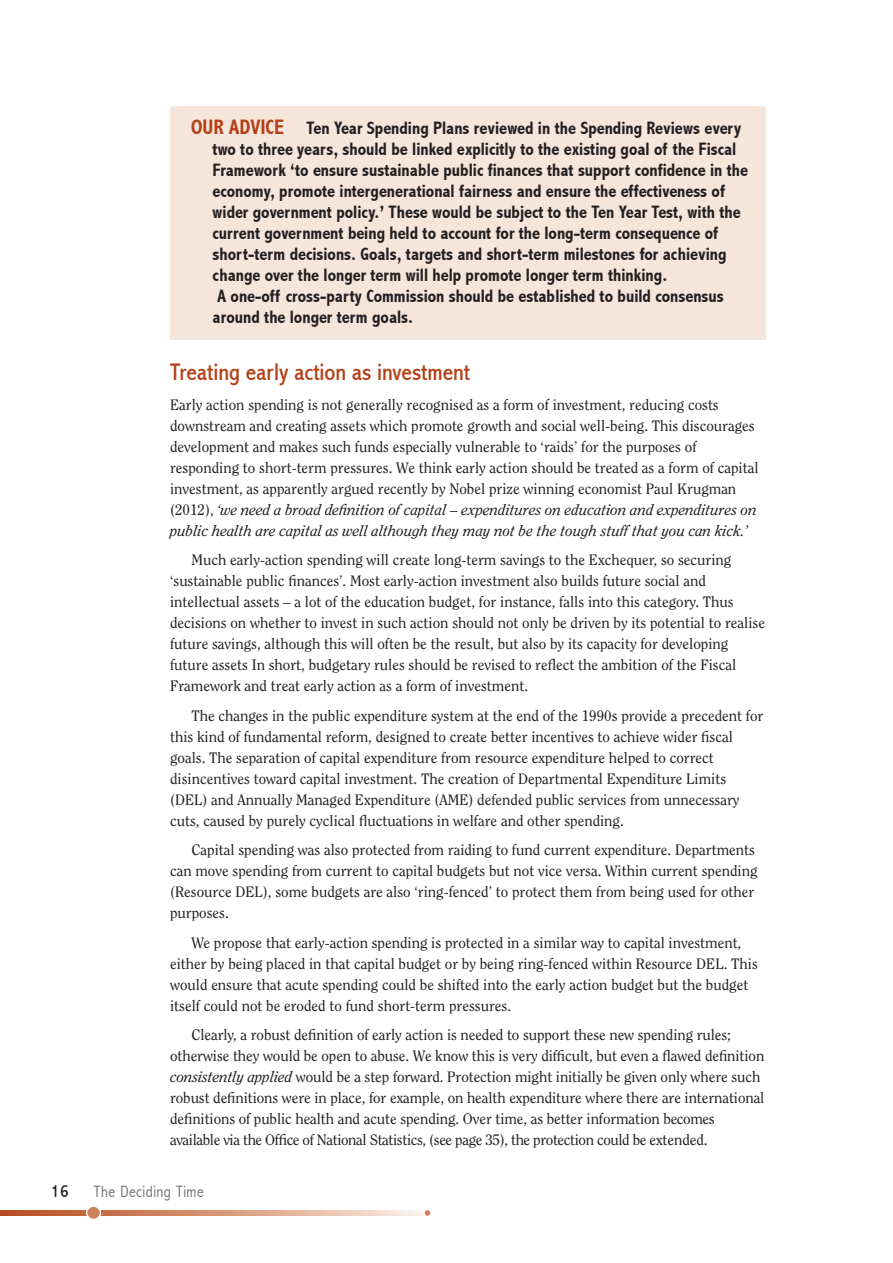
<style>
.page{position:relative;width:893px;height:1263px;background:#fff}
.page>*{position:absolute;margin:0;border:0;box-sizing:border-box;transform-origin:0 0}
.t1{font:condensed 24px "Abadi";color:#b44018}
.t2{font:700 condensed 18px/21px "Abadi";color:#231f20}
.t3{font:condensed 18px "Abadi";color:#231f20}
.t4{font:300 condensed 16.5px "Abadi";letter-spacing:.03em;color:#6c6d70}
.t5{font:15px/21px "Clearface";color:#231f20}
.s1{font-size:21px;color:#b44018}
.s2{font-style:italic}
</style>
<div class="page">
<div style="left:170px;top:106px;width:595px;height:234px;background:#f6e5db"></div>
<svg style="left:0;top:1206px;width:430px;height:13px"></svg>
<p class="t2" style="left:213px;top:118px;width:537px;text-indent:-22px"><span class="s1">ouR AdviCE</span> Ten year Spending Plans reviewed in the Spending Reviews every two to three years, should be linked explicitly to the existing goal of the Fiscal Framework ‘to ensure sustainable public finances that support confidence in the economy, promote intergenerational fairness and ensure the effectiveness of wider government policy.’ These would be subject to the Ten year Test, with the current government being held to account for the long-term consequence of short-term decisions. goals, targets and short-term milestones for achieving change over the longer term will help promote longer term thinking.<br>A one-off cross-party Commission should be established to build consensus around the longer term goals.</p>
<h1 class="t1" style="left:170px;top:359px;width:302px">Treating early action as investment</h1>
<p class="t5" style="left:170px;top:395px;width:590px">Early action spending is not generally recognised as a form of investment, reducing costs downstream and creating assets which promote growth and social well-being. This discourages development and makes such funds especially vulnerable to ‘raids’ for the purposes of responding to short-term pressures. We think early action should be treated as a form of capital investment, as apparently argued recently by Nobel prize winning economist Paul Krugman (2012), <span class="s2">‘we need a broad definition of capital – expenditures on education and expenditures on public health are capital as well although they may not be the tough stuff that you can kick.’</span></p>
<p class="t5" style="left:170px;top:550px;width:596px;text-indent:21px">Much early-action spending will create long-term savings to the Exchequer, so securing ‘sustainable public finances’. Most early-action investment also builds future social and intellectual assets – a lot of the education budget, for instance, falls into this category. Thus decisions on whether to invest in such action should not only be driven by its potential to realise future savings, although this will often be the result, but also by its capacity for developing future assets In short, budgetary rules should be revised to reflect the ambition of the Fiscal Framework and treat early action as a form of investment.</p>
<p class="t5" style="left:170px;top:706px;width:595px;text-indent:21px">The changes in the public expenditure system at the end of the 1990s provide a precedent for this kind of fundamental reform, designed to create better incentives to achieve wider fiscal goals. The separation of capital expenditure from resource expenditure helped to correct disincentives toward capital investment. The creation of Departmental Expenditure Limits (DEL) and Annually Managed Expenditure (AME) defended public services from unnecessary cuts, caused by purely cyclical fluctuations in welfare and other spending.</p>
<p class="t5" style="left:170px;top:840px;width:589px;text-indent:21px">Capital spending was also protected from raiding to fund current expenditure. Departments can move spending from current to capital budgets but not vice versa. Within current spending (Resource DEL), some budgets are also ‘ring-fenced’ to protect them from being used for other purposes.</p>
<p class="t5" style="left:170px;top:933px;width:589px;text-indent:21px">We propose that early-action spending is protected in a similar way to capital investment, either by being placed in that capital budget or by being ring-fenced within Resource DEL. This would ensure that acute spending could be shifted into the early action budget but the budget itself could not be eroded to fund short-term pressures.</p>
<p class="t5" style="left:170px;top:1025px;width:596px;text-indent:21px">Clearly, a robust definition of early action is needed to support these new spending rules; otherwise they would be open to abuse. We know this is very difficult, but even a flawed definition <span class="s2">consistently applied</span> would be a step forward. Protection might initially be given only where such robust definitions were in place, for example, on health expenditure where there are international definitions of public health and acute spending. Over time, as better information becomes available via the Office of National Statistics, (see page 35), the protection could be extended.</p>
<p class="t3" style="left:51px;top:1181px;width:19px">16</p>
<p class="t4" style="left:94px;top:1182px;width:112px">The Deciding Time</p>
</div>
